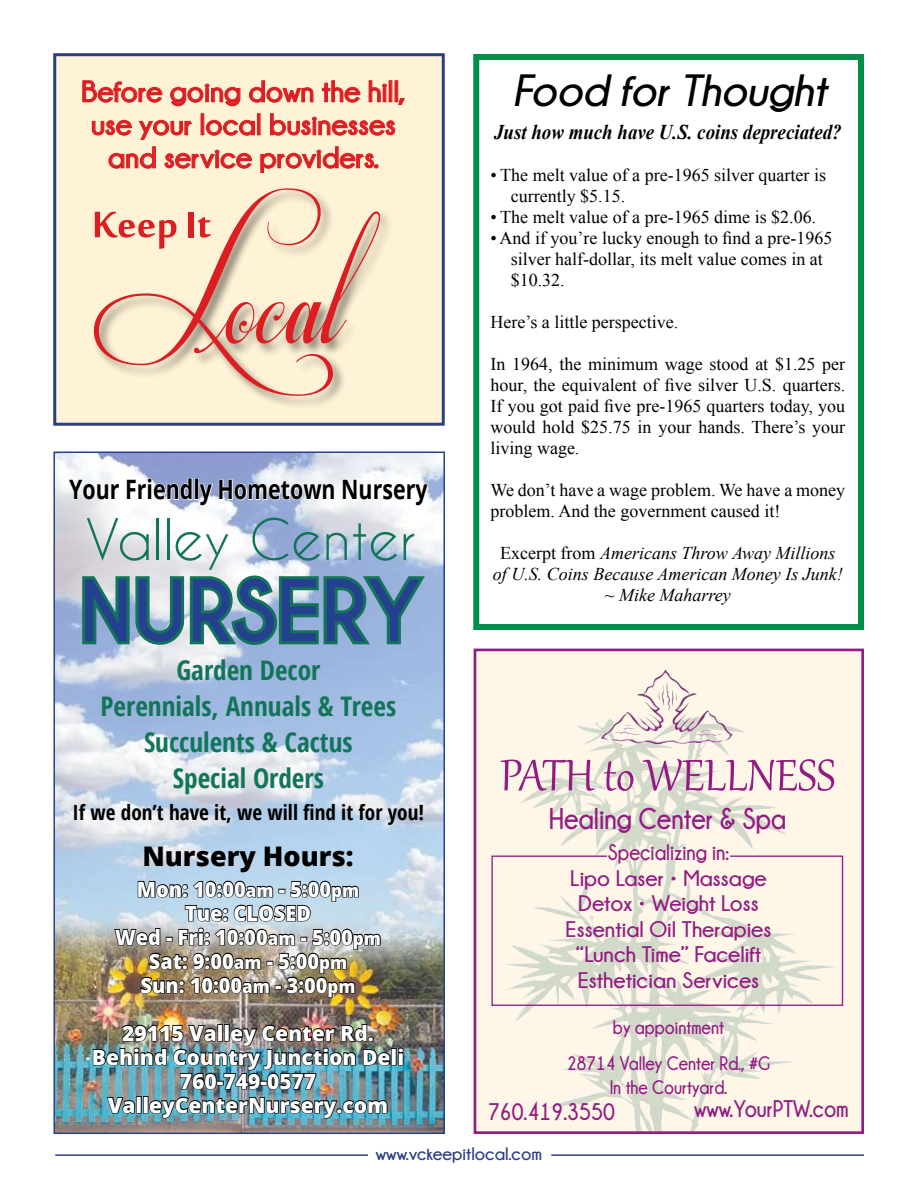
<style>
.page{position:relative;width:918px;height:1188px;background:#fff}
.page>*{position:absolute;margin:0;border:0;box-sizing:border-box;transform-origin:0 0}
.t1{font:246.15px "Respective 2.0";color:#dc1d21}
.t2{font:700 79.5px "Caviar Dreams";color:#25408f}
.t3{font:54px "Gabriola";color:#931b81}
.t4{font:53.55px "Caviar Dreams";color:#127559}
.t5{font:700 51px "Sakkal Majalla";color:#dc1d21}
.t6{font:italic 700 45px "Champagne&Limousines";color:#000}
.t7{font:700 30px/33px "Champagne&Limousines";color:#dc1d21;text-align:center}
.t8{font:700 30px "Champagne&Limousines";color:#931b81;scale:.89 1}
.t9{font:700 condensed 27px/36px "Open Sans";color:#127559;text-align:center}
.t10{font:800 27px "Open Sans";color:#000}
.t11{font:700 26.7px "Open Sans";color:#000;scale:.8 1}
.t12{font:700 24px "Champagne&Limousines";color:#931b81;scale:.89 1}
.t13{font:700 22.5px/25.5px "Champagne&Limousines";color:#931b81;text-align:center;scale:.89 1}
.t14{font:800 21px/24px "Open Sans";color:#fff;text-align:center;scale:.95 1}
.t15{font:800 21px/24px "Open Sans";color:#fff;text-align:center}
.t16{font:italic 700 21px "Times New Roman";color:#000;scale:.9 1}
.t17{font:700 condensed 21px "Open Sans";color:#000}
.t18{font:700 19.5px/36px "Champagne&Limousines";color:#931b81;text-align:center;scale:.89 1}
.t19{font:18px/21px "Times New Roman";color:#000}
.t20{font:italic 18px/21px "Times New Roman";color:#000;text-align:center}
.t21{font:700 18px "Champagne&Limousines";color:#2d3f84}
.s1{font-size:18px}
.s2{font-style:normal}
</style>
<div class="page">
<div style="left:473px;top:54px;width:391px;height:576px;border:6px solid #00904b"></div>
<hr style="left:551px;top:1154px;width:313px;height:2px;background:#2d3f84">
<hr style="left:55px;top:1154px;width:313px;height:2px;background:#2d3f84">
<div style="left:53px;top:53px;width:392px;height:373px;background:#fff3d7;border:3px solid #2d3f84"></div>
<svg style="left:82px;top:80px;width:81px;height:23px"></svg>
<svg style="left:170px;top:83px;width:71px;height:24px"></svg>
<svg style="left:249px;top:80px;width:65px;height:23px"></svg>
<svg style="left:322px;top:80px;width:39px;height:23px"></svg>
<svg style="left:368px;top:80px;width:19px;height:23px"></svg>
<div style="left:389px;top:80px;width:3px;height:22px;border:1px solid #dc1d21"></div>
<div style="left:395px;top:80px;width:3px;height:22px;border:1px solid #dc1d21"></div>
<svg style="left:398px;top:98px;width:7px;height:7px"></svg>
<svg style="left:92px;top:120px;width:40px;height:16px"></svg>
<svg style="left:139px;top:120px;width:53px;height:20px"></svg>
<svg style="left:206px;top:120px;width:49px;height:16px"></svg>
<div style="left:257px;top:113px;width:3px;height:22px;border:1px solid #dc1d21"></div>
<svg style="left:270px;top:113px;width:125px;height:23px"></svg>
<svg style="left:108px;top:146px;width:48px;height:23px"></svg>
<svg style="left:164px;top:149px;width:88px;height:20px"></svg>
<svg style="left:260px;top:146px;width:119px;height:27px"></svg>
<div style="left:91px;top:186px;width:612px;height:293px;background:#000;opacity:.5"></div>
<svg style="left:478px;top:653px;width:382px;height:477px;background:#f6f0e2"></svg>
<img style="left:520px;top:717px;width:176px;height:101px">
<div style="left:474px;top:649px;width:390px;height:485px;border:3px solid #931b81"></div>
<div style="left:491px;top:856px;width:352px;height:150px;border:1px solid #931b81"></div>
<div style="left:608px;top:850px;width:122px;height:10px;background:#fef6e7"></div>
<img style="left:601px;top:669px;width:133px;height:72px">
<img style="left:55px;top:454px;width:388px;height:678px">
<svg style="left:79px;top:571px;width:351px;height:79px;background:#6fa3a5"></svg>
<img style="left:113px;top:880px;width:268px;height:119px">
<div style="left:391px;top:1048px;width:6px;height:17px;border:2px solid #000"></div>
<svg style="left:397px;top:1046px;width:7px;height:20px"></svg>
<img style="left:92px;top:1023px;width:299px;height:96px">
<svg style="left:67px;top:471px;width:269px;height:60px"></svg>
<svg style="left:342px;top:479px;width:88px;height:52px"></svg>
<h3 class="t7" style="left:81px;top:75px;width:326px">Before going down the hill, use your local businesses and service providers.</h3>
<h1 class="t1" style="left:96px;top:163px;width:252px">Local</h1>
<h3 class="t5" style="left:92px;top:196px;width:121px">Keep It</h3>
<h3 class="t11" style="left:69px;top:471px;width:449px">Your Friendly Hometown Nursery</h3>
<h3 class="t4" style="left:85px;top:508px;width:331px">Valley Center</h3>
<h2 class="t2" style="left:79px;top:563px;width:344px">NURSERY</h2>
<h3 class="t9" style="left:101px;top:652px;width:297px">Garden Decor<br>Perennials, Annuals &amp; Trees<br>Succulents &amp; Cactus<br>Special Orders</h3>
<p class="t17" style="left:73px;top:797px;width:353px">If we don’t have it, we will find it for you!</p>
<h3 class="t10" style="left:142px;top:836px;width:213px">Nursery Hours:</h3>
<p class="t14" style="left:115px;top:876px;width:282px">Mon: 10:00<span class="s1">am</span> - 5:00<span class="s1">pm<br></span>Tue: CLOSED<br>Wed - Fri: 10:00<span class="s1">am</span> - 5:00<span class="s1">pm<br></span>Sat: 9:00<span class="s1">am</span> - 5:00<span class="s1">pm<br></span>Sun: 10:00<span class="s1">am</span> - 3:00<span class="s1">pm</span></p>
<p class="t15" style="left:92px;top:1020px;width:314px">29115 Valley Center Rd.<br>Behind Country Junction Deli<br>760-749-0577<br>ValleyCenterNursery.com</p>
<h3 class="t6" style="left:513px;top:66px;width:315px">Food for Thought</h3>
<p class="t16" style="left:494px;top:117px;width:388px">Just how much have U.S. coins depreciated?</p>
<p class="t19" style="left:511px;top:164px;width:317px;text-indent:-20px">• The melt value of a pre-1965 silver quarter is currently $5.15.</p>
<p class="t19" style="left:490px;top:206px;width:327px">• The melt value of a pre-1965 dime is $2.06.</p>
<p class="t19" style="left:511px;top:227px;width:323px;text-indent:-20px">• And if you’re lucky enough to find a pre-1965 silver half-dollar, its melt value comes in at $10.32.</p>
<p class="t19" style="left:490px;top:311px;width:189px">Here’s a little perspective.</p>
<p class="t19" style="left:490px;top:353px;width:356px;text-align:justify">In 1964, the minimum wage stood at $1.25 per hour, the equivalent of five silver U.S. quarters.<br>If you got paid five pre-1965 quarters today, you would hold $25.75 in your hands. There’s your living wage.</p>
<p class="t19" style="left:490px;top:479px;width:356px">We don’t have a wage problem. We have a money problem. And the government caused it!</p>
<p class="t20" style="left:493px;top:542px;width:352px"><span class="s2">Excerpt from</span> Americans Throw Away Millions of U.S. Coins Because American Money Is Junk! ~ Mike Maharrey</p>
<h3 class="t3" style="left:500px;top:740px;width:337px">PATH to WELLNESS</h3>
<h3 class="t8" style="left:549px;top:802px;width:268px">Healing Center &amp; Spa</h3>
<p class="t13" style="left:566px;top:839px;width:233px">Specializing in:<br>Lipo Laser • Massage<br>Detox • Weight Loss<br>Essential Oil Therapies “Lunch Time” Facelift<br>Esthetician Services</p>
<p class="t18" style="left:567px;top:1009px;width:230px">by appointment<br>28714 Valley Center Rd., #G</p>
<p class="t18" style="left:610px;top:1069px;width:134px">In the Courtyard.</p>
<h3 class="t12" style="left:488px;top:1098px;width:144px">760.419.3550</h3>
<h3 class="t12" style="left:694px;top:1095px;width:175px">www.YourPTW.com</h3>
<p class="t21" style="left:376px;top:1144px;width:168px">www.vckeepitlocal.com</p>
</div>
